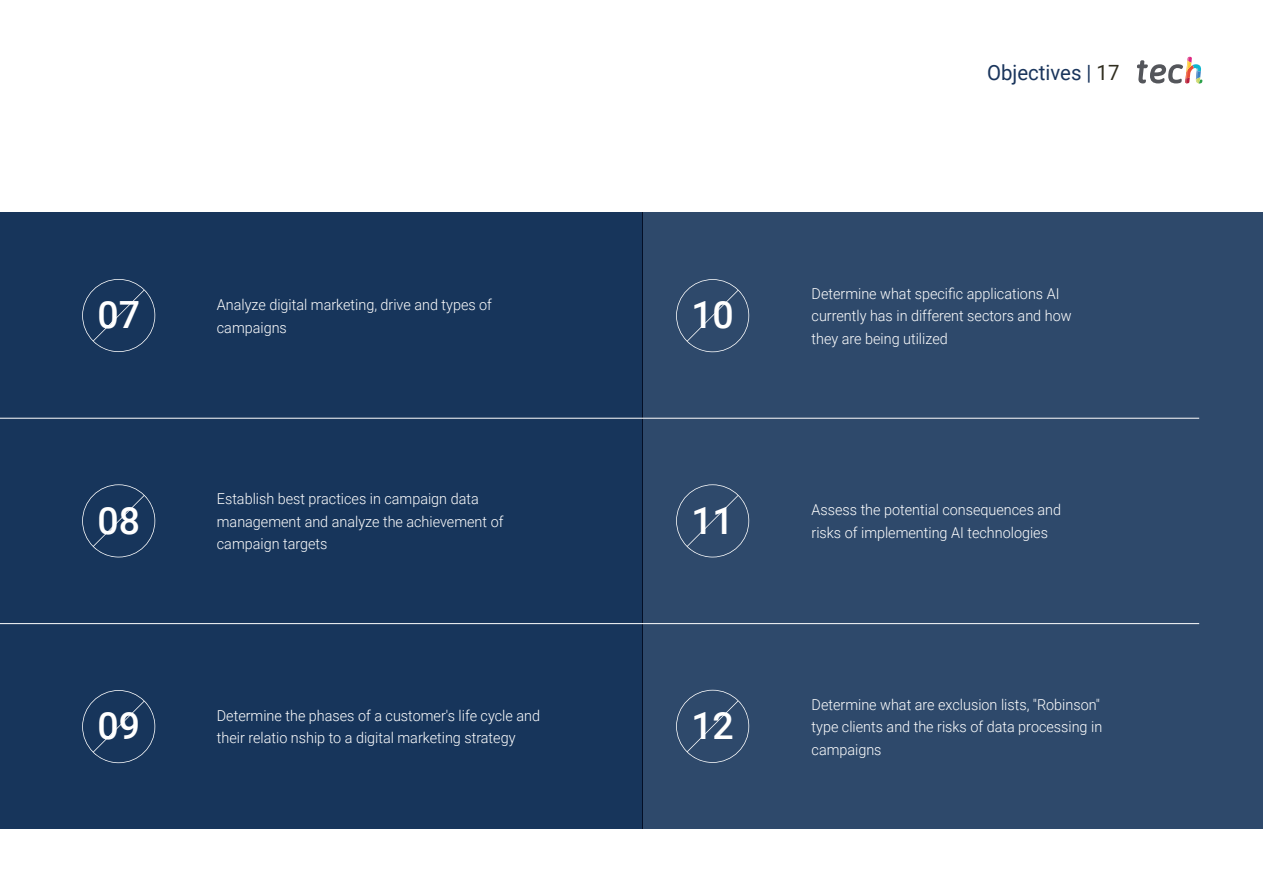
<style>
.page{position:relative;width:1263px;height:893px;background:#fff}
.page>*{position:absolute;margin:0;border:0;box-sizing:border-box;transform-origin:0 0}
.t1{font:500 37.5px "Roboto";color:#fff}
.t2{font:21px "Roboto";color:#1a355c}
.t3{font:300 15px/22.5px "Roboto";color:#fff;scale:.96 1}
.s1{color:#312e20}
</style>
<div class="page">
<div style="left:0;top:213px;width:642px;height:616px;background:#17355b"></div>
<div style="left:642px;top:213px;width:621px;height:616px;background:#2e496b"></div>
<svg style="left:82px;top:279px;width:73px;height:73px"></svg>
<svg style="left:676px;top:279px;width:73px;height:73px"></svg>
<svg style="left:82px;top:484px;width:73px;height:73px"></svg>
<svg style="left:676px;top:484px;width:73px;height:73px"></svg>
<svg style="left:82px;top:690px;width:73px;height:73px"></svg>
<svg style="left:676px;top:690px;width:73px;height:73px"></svg>
<hr style="left:0;top:418px;width:1199px;height:1px;background:#fff">
<hr style="left:0;top:623px;width:1199px;height:1px;background:#fff">
<svg style="left:1137px;top:57px;width:65px;height:27px"></svg>
<h2 class="t2" style="left:987px;top:57px;width:134px">Objectives | <span class="s1">17</span></h2>
<p class="t3" style="left:217px;top:293px;width:288px">Analyze digital marketing, drive and types of campaigns</p>
<p class="t3" style="left:811px;top:282px;width:272px">Determine what specific applications AI currently has in different sectors and how they are being utilized</p>
<h1 class="t1" style="left:97px;top:289px;width:44px">07</h1>
<h1 class="t1" style="left:691px;top:289px;width:44px">10</h1>
<p class="t3" style="left:217px;top:487px;width:300px">Establish best practices in campaign data management and analyze the achievement of campaign targets</p>
<p class="t3" style="left:811px;top:498px;width:261px">Assess the potential consequences and risks of implementing AI technologies</p>
<h1 class="t1" style="left:97px;top:494px;width:44px">08</h1>
<h1 class="t1" style="left:691px;top:494px;width:44px">11</h1>
<p class="t3" style="left:217px;top:704px;width:338px">Determine the phases of a customer's life cycle and their relatio nship to a digital marketing strategy</p>
<p class="t3" style="left:811px;top:693px;width:304px">Determine what are exclusion lists, "Robinson" type clients and the risks of data processing in campaigns</p>
<h1 class="t1" style="left:97px;top:700px;width:44px">09</h1>
<h1 class="t1" style="left:691px;top:699px;width:44px">12</h1>
</div>
